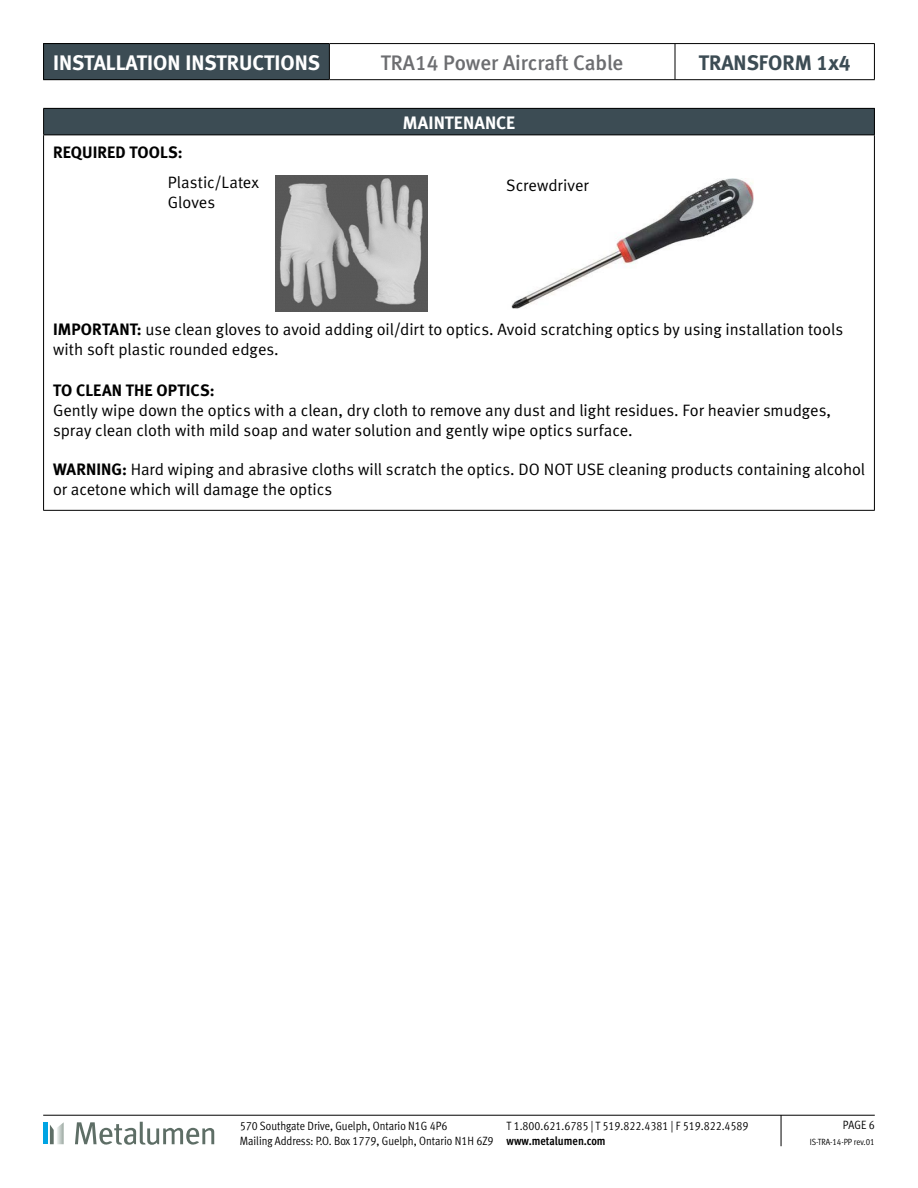
<style>
.page{position:relative;width:918px;height:1188px;background:#fff}
.page>*{position:absolute;margin:0;border:0;box-sizing:border-box;transform-origin:0 0}
.t1{font:21px "Meta Bold LF";color:#fff}
.t2{font:21px "Meta Medium LF";color:#6d6e71}
.t3{font:21px "Meta Bold LF";color:#3c4c54}
.t4{font:18px "Meta Bold LF";letter-spacing:.005em;color:#fff}
.t5{font:16.5px/19.8px "Meta Normal LF";letter-spacing:-.005em;color:#000}
.t6{font:16.5px "Meta Bold LF";letter-spacing:.005em;color:#000}
.t7{font:12px/14.4px "Meta Cond Normal LF";color:#000}
.t8{font:12px "Meta Cond Bold LF";color:#000}
.t9{font:9px "Meta Cond Normal LF";color:#000}
.s1{font-family:"Meta Bold LF"}
</style>
<div class="page">
<svg style="left:75px;top:1122px;width:139px;height:23px"></svg>
<div style="left:43px;top:1122px;width:5px;height:22px;background:#00a4e3"></div>
<svg style="left:50px;top:1122px;width:14px;height:22px"></svg>
<hr style="left:43px;top:1115px;width:832px;height:1px;background:#000">
<hr style="left:781px;top:1115px;width:1px;height:31px;background:#000">
<div style="left:44px;top:44px;width:285px;height:36px;background:#3c4c54"></div>
<hr style="left:43px;top:43px;width:286px;height:1px;background:#000">
<hr style="left:43px;top:44px;width:1px;height:35px;background:#000">
<hr style="left:329px;top:43px;width:346px;height:1px;background:#000">
<hr style="left:329px;top:44px;width:1px;height:35px;background:#000">
<hr style="left:675px;top:43px;width:200px;height:1px;background:#000">
<hr style="left:675px;top:44px;width:1px;height:35px;background:#000">
<hr style="left:874px;top:44px;width:1px;height:35px;background:#000">
<hr style="left:43px;top:79px;width:286px;height:1px;background:#000">
<hr style="left:329px;top:79px;width:346px;height:1px;background:#000">
<hr style="left:675px;top:79px;width:200px;height:1px;background:#000">
<div style="left:44px;top:108px;width:830px;height:27px;background:#3c4c54"></div>
<hr style="left:43px;top:135px;width:832px;height:1px;background:#000">
<hr style="left:43px;top:108px;width:832px;height:1px;background:#000">
<svg style="left:43px;top:109px;width:1px;height:26px"></svg>
<svg style="left:874px;top:109px;width:1px;height:26px"></svg>
<hr style="left:43px;top:135px;width:1px;height:375px;background:#000">
<hr style="left:874px;top:135px;width:1px;height:375px;background:#000">
<hr style="left:43px;top:510px;width:832px;height:1px;background:#000">
<img style="left:276px;top:176px;width:151px;height:136px">
<img style="left:511px;top:178px;width:243px;height:131px">
<p class="t1" style="left:53px;top:50px;width:269px">INSTALLATION INSTRUCTIONS</p>
<p class="t2" style="left:381px;top:50px;width:244px">TRA14 Power Aircraft Cable</p>
<p class="t3" style="left:699px;top:50px;width:153px">TRANSFORM 1x4</p>
<p class="t4" style="left:403px;top:111px;width:114px">MAINTENANCE</p>
<p class="t6" style="left:53px;top:142px;width:131px">REQUIRED TOOLS:</p>
<p class="t5" style="left:168px;top:172px;width:93px">Plastic/Latex<br>Gloves</p>
<p class="t5" style="left:506px;top:176px;width:84px">Screwdriver</p>
<p class="t5" style="left:53px;top:319px;width:792px"><span class="s1">IMPORTANT:</span> use clean gloves to avoid adding oil/dirt to optics. Avoid scratching optics by using installation tools with soft plastic rounded edges.</p>
<p class="t6" style="left:53px;top:380px;width:163px">TO CLEAN THE OPTICS:</p>
<p class="t5" style="left:53px;top:400px;width:780px">Gently wipe down the optics with a clean, dry cloth to remove any dust and light residues. For heavier smudges, spray clean cloth with mild soap and water solution and gently wipe optics surface.</p>
<p class="t5" style="left:53px;top:459px;width:814px"><span class="s1">WARNING:</span> Hard wiping and abrasive cloths will scratch the optics. DO NOT USE cleaning products containing alcohol or acetone which will damage the optics</p>
<p class="t7" style="left:843px;top:1117px;width:33px">PAGE 6</p>
<p class="t7" style="left:240px;top:1119px;width:255px">570 Southgate Drive, Guelph, Ontario N1G 4P6<br>Mailing Address: P.O. Box 1779, Guelph, Ontario N1H 6Z9</p>
<p class="t7" style="left:507px;top:1119px;width:244px">T 1.800.621.6785 | T 519.822.4381 | F 519.822.4589</p>
<p class="t8" style="left:507px;top:1134px;width:101px">www.metalumen.com</p>
<p class="t9" style="left:810px;top:1137px;width:66px">IS-TRA-14-PP rev.01</p>
</div>
